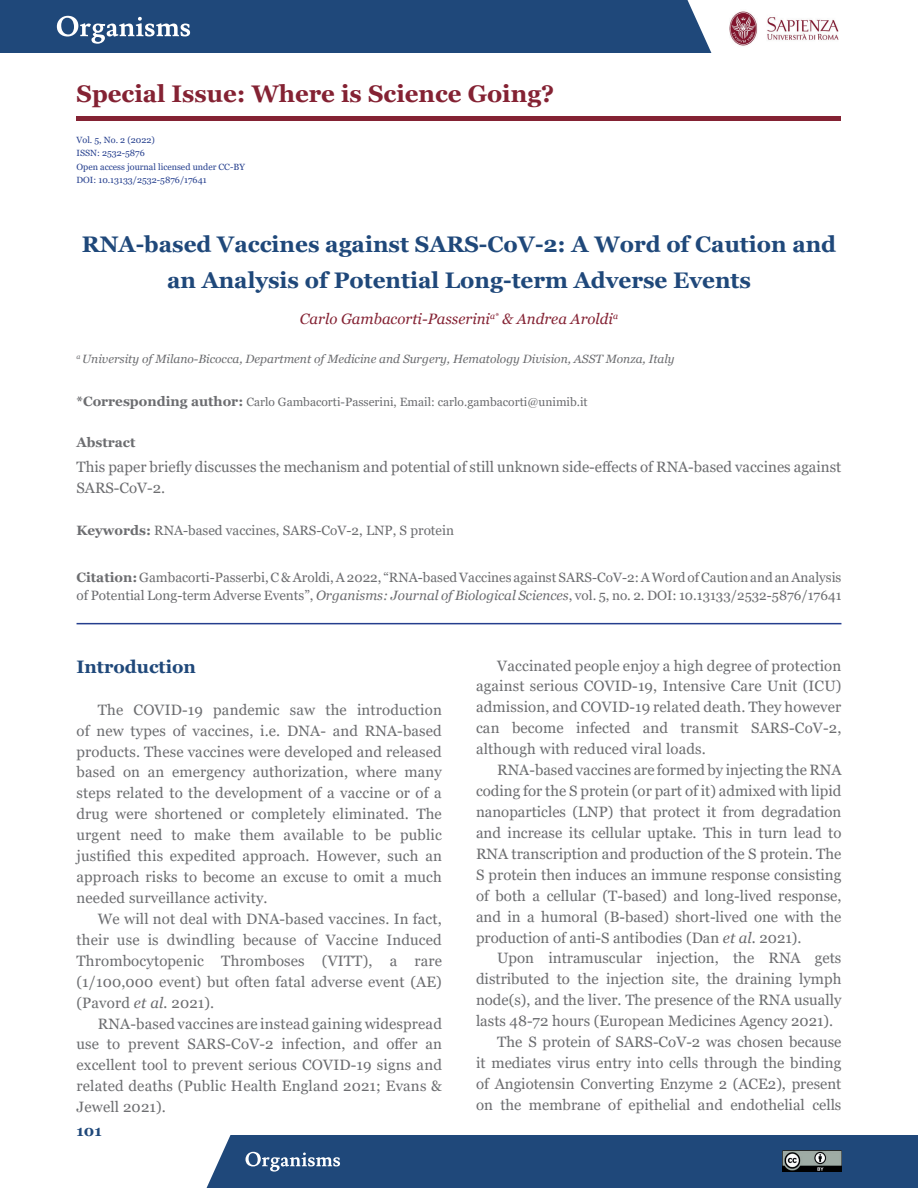
<style>
.page{position:relative;width:918px;height:1188px;background:#fff}
.page>*{position:absolute;margin:0;border:0;box-sizing:border-box;transform-origin:0 0}
.t1{font:700 24px "Georgia";color:#842233}
.t2{font:700 22.5px/36px "Georgia";color:#1f487a;text-align:center}
.t3{font:700 18px "Georgia";color:#1f487a}
.t4{font:15px/21px "Georgia";color:#6c6d70;text-align:justify}
.t5{font:italic 15px "Georgia";color:#842233}
.t6{font:700 15px "Georgia";color:#1f487a}
.t7{font:13.5px/18px "Georgia";color:#6c6d70}
.t8{font:700 13.5px "Georgia";color:#6c6d70}
.t9{font:italic 12px "Georgia";color:#6c6d70}
.t10{font:12px "Georgia";color:#6c6d70}
.t11{font:9px/13.5px "Georgia";color:#253f8e}
.s1{font-weight:700;font-size:13.5px}
.s2{font-weight:700}
.s3{font-style:italic}
</style>
<div class="page">
<div style="left:207px;top:1135px;width:711px;height:53px;background:#1f487a"></div>
<hr style="left:77px;top:623px;width:764px;height:1px;background:#253f8e">
<img style="left:782px;top:1151px;width:59px;height:21px">
<img style="left:729px;top:11px;width:110px;height:35px">
<div style="left:0;top:0;width:711px;height:53px;background:#1f487a"></div>
<div style="left:77px;top:116px;width:764px;height:5px;background:#842233"></div>
<h1 class="t1" style="left:77px;top:78px;width:479px">Special Issue: Where is Science Going?</h1>
<p class="t11" style="left:77px;top:133px;width:170px">Vol. 5, No. 2 (2022)<br>ISSN: 2532-5876<br>Open access journal licensed under CC-BY<br>DOI: 10.13133/2532-5876/17641</p>
<h2 class="t2" style="left:82px;top:226px;width:756px">RNA-based Vaccines against SARS-CoV-2: A Word of Caution and an Analysis of Potential Long-term Adverse Events</h2>
<p class="t5" style="left:300px;top:309px;width:320px">Carlo Gambacorti-Passerini<sup>a*</sup> &amp; Andrea Aroldi<sup>a</sup></p>
<p class="t9" style="left:77px;top:351px;width:600px"><sup>a</sup> University of Milano-Bicocca, Department of Medicine and Surgery, Hematology Division, ASST Monza, Italy</p>
<p class="t10" style="left:77px;top:394px;width:513px"><span class="s1">*Corresponding author:</span> Carlo Gambacorti-Passerini, Email: carlo.gambacorti@unimib.it</p>
<p class="t8" style="left:77px;top:434px;width:60px">Abstract</p>
<p class="t4" style="left:77px;top:457px;width:766px">This paper briefly discusses the mechanism and potential of still unknown side-effects of RNA-based vaccines against<br>SARS-CoV-2.</p>
<p class="t7" style="left:77px;top:521px;width:379px"><span class="s2">Keywords:</span> RNA-based vaccines, SARS-CoV-2, LNP, S protein</p>
<p class="t7" style="left:77px;top:568px;width:766px"><span class="s2">Citation:</span> Gambacorti-Passerbi, C &amp; Aroldi, A 2022, “RNA-based Vaccines against SARS-CoV-2: A Word of Caution and an Analysis of Potential Long-term Adverse Events”, <span class="s3">Organisms: Journal of Biological Sciences</span>, vol. 5, no. 2. DOI: 10.13133/2532-5876/17641</p>
<p class="t3" style="left:77px;top:655px;width:121px">Introduction</p>
<p class="t4" style="left:77px;top:699px;width:367px;text-indent:21px">The COVID-19 pandemic saw the introduction of new types of vaccines, i.e. DNA- and RNA-based products. These vaccines were developed and released based on an emergency authorization, where many steps related to the development of a vaccine or of a drug were shortened or completely eliminated. The urgent need to make them available to be public justified this expedited approach. However, such an approach risks to become an excuse to omit a much needed surveillance activity.</p>
<p class="t4" style="left:77px;top:909px;width:367px;text-indent:21px">We will not deal with DNA-based vaccines. In fact, their use is dwindling because of Vaccine Induced Thrombocytopenic Thromboses (VITT), a rare (1/100,000 event) but often fatal adverse event (AE) (Pavord <span class="s3">et al.</span> 2021).</p>
<p class="t4" style="left:77px;top:1013px;width:367px;text-indent:21px">RNA-based vaccines are instead gaining widespread use to prevent SARS-CoV-2 infection, and offer an excellent tool to prevent serious COVID-19 signs and related deaths (Public Health England 2021; Evans &amp; Jewell 2021).</p>
<p class="t6" style="left:77px;top:1121px;width:27px">101</p>
<p class="t4" style="left:476px;top:655px;width:367px;text-indent:21px">Vaccinated people enjoy a high degree of protection against serious COVID-19, Intensive Care Unit (ICU) admission, and COVID-19 related death. They however can become infected and transmit SARS-CoV-2, although with reduced viral loads.</p>
<p class="t4" style="left:476px;top:760px;width:367px;text-indent:21px">RNA-based vaccines are formed by injecting the RNA coding for the S protein (or part of it) admixed with lipid nanoparticles (LNP) that protect it from degradation and increase its cellular uptake. This in turn lead to RNA transcription and production of the S protein. The S protein then induces an immune response consisting of both a cellular (T-based) and long-lived response, and in a humoral (B-based) short-lived one with the production of anti-S antibodies (Dan <span class="s3">et al.</span> 2021).</p>
<p class="t4" style="left:497px;top:948px;width:346px">Upon intramuscular injection, the RNA gets</p>
<p class="t4" style="left:476px;top:969px;width:367px">distributed to the injection site, the draining lymph</p>
<p class="t4" style="left:476px;top:990px;width:367px">node(s), and the liver. The presence of the RNA usually</p>
<p class="t4" style="left:476px;top:1011px;width:359px">lasts 48-72 hours (European Medicines Agency 2021).</p>
<p class="t4" style="left:497px;top:1032px;width:346px">The S protein of SARS-CoV-2 was chosen because</p>
<p class="t4" style="left:476px;top:1053px;width:367px">it mediates virus entry into cells through the binding</p>
<p class="t4" style="left:476px;top:1074px;width:367px">of Angiotensin Converting Enzyme 2 (ACE2), present</p>
<p class="t4" style="left:476px;top:1095px;width:367px">on the membrane of epithelial and endothelial cells</p>
</div>
